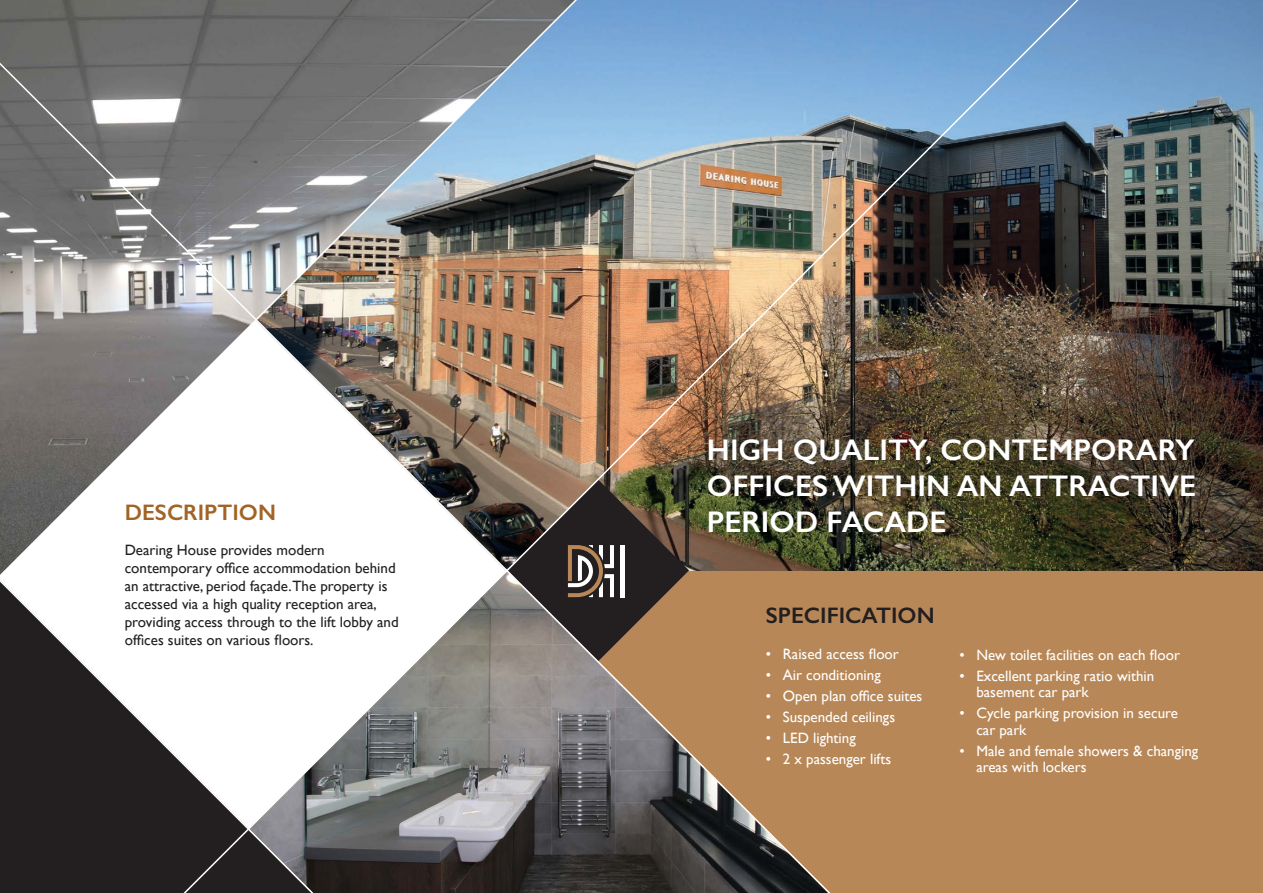
<style>
.page{position:relative;width:1263px;height:893px;background:#b88757}
.page>*{position:absolute;margin:0;border:0;box-sizing:border-box;transform-origin:0 0}
.t1{font:600 30px/36px "Gill Sans";color:#fff;text-align:justify}
.t2{font:600 22.5px "Gill Sans";color:#231f20}
.t3{font:600 22.5px "Gill Sans";color:#a26426}
.t4{font:15px/16.5px "Gill Sans";color:#fff}
.t5{font:15px/18px "Gill Sans";color:#231f20}
</style>
<div class="page">
<img style="left:1135px;top:0;width:128px;height:570px">
<img style="left:0;top:0;width:1135px;height:893px">
<p class="t3" style="left:125px;top:499px;width:153px">DESCRIPTION</p>
<p class="t5" style="left:125px;top:540px;width:275px">Dearing House provides modern contemporary office accommodation behind an attractive, period façade.The property is accessed via a high quality reception area, providing access through to the lift lobby and offices suites on various floors.</p>
<p class="t1" style="left:707px;top:431px;width:491px">HIGH QUALITY, CONTEMPORARY OFFICES WITHIN AN ATTRACTIVE PERIOD FACADE</p>
<p class="t2" style="left:766px;top:602px;width:170px">SPECIFICATION</p>
<p class="t4" style="left:766px;top:646px;width:134px">• Raised access floor</p>
<p class="t4" style="left:766px;top:667px;width:116px">• Air conditioning</p>
<p class="t4" style="left:766px;top:688px;width:158px">• Open plan office suites</p>
<p class="t4" style="left:766px;top:709px;width:131px">• Suspended ceilings</p>
<p class="t4" style="left:766px;top:730px;width:91px">• LED lighting</p>
<p class="t4" style="left:766px;top:751px;width:127px">• 2 x passenger lifts</p>
<p class="t4" style="left:959px;top:646px;width:222px">• New toilet facilities on each floor</p>
<p class="t4" style="left:976px;top:667px;width:179px;text-indent:-17px">• Excellent parking ratio within basement car park</p>
<p class="t4" style="left:959px;top:705px;width:220px">• Cycle parking provision in secure</p>
<p class="t4" style="left:976px;top:721px;width:52px">car park</p>
<p class="t4" style="left:976px;top:742px;width:223px;text-indent:-17px">• Male and female showers &amp; changing areas with lockers</p>
</div>
